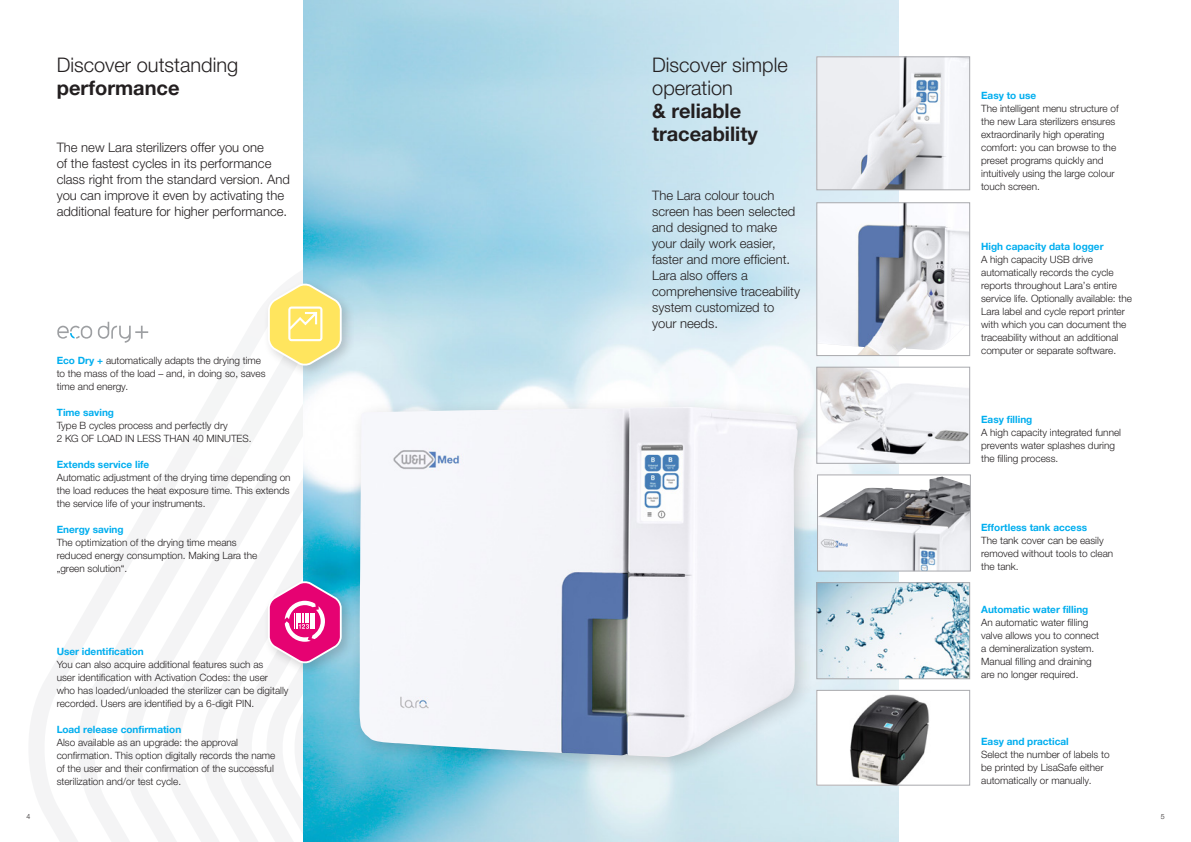
<style>
.page{position:relative;width:1191px;height:842px;background:#fff}
.page>*{position:absolute;margin:0;border:0;box-sizing:border-box;transform-origin:0 0}
.t1{font:20px/23px "Helvetica Neue World 45 Lt";color:#231f20}
.t2{font:700 20px/23px "Helvetica Neue World 75";color:#231f20}
.t3{font:13px/16px "Helvetica Neue World 45 Lt";color:#231f20}
.t4{font:10px/13px "Helvetica Neue World 45 Lt";color:#231f20}
.t5{font:700 10px "Helvetica Neue World 75";color:#00aeef}
.t6{font:7px "Helvetica Neue World 45 Lt";color:#231f20}
.s1{font-family:"Helvetica Neue World 75";font-weight:700;color:#00aeef}
</style>
<div class="page">
<svg style="left:29px;top:321px;width:274px;height:521px"></svg>
<img style="left:303px;top:0;width:596px;height:842px">
<svg style="left:57px;top:326px;width:35px;height:13px"></svg>
<svg style="left:98px;top:322px;width:50px;height:21px"></svg>
<img style="left:819px;top:477px;width:149px;height:92px">
<div style="left:817px;top:475px;width:153px;height:96px;border:1px solid #a8a9ad"></div>
<img style="left:818px;top:369px;width:149px;height:92px">
<div style="left:816px;top:367px;width:153px;height:96px;border:1px solid #a8a9ad"></div>
<img style="left:818px;top:692px;width:111px;height:91px">
<div style="left:816px;top:690px;width:153px;height:95px;border:1px solid #a8a9ad"></div>
<img style="left:818px;top:59px;width:149px;height:129px">
<div style="left:816px;top:57px;width:153px;height:133px;border:1px solid #a8a9ad"></div>
<img style="left:818px;top:584px;width:149px;height:93px">
<div style="left:816px;top:582px;width:153px;height:97px;border:1px solid #a8a9ad"></div>
<img style="left:818px;top:205px;width:149px;height:149px">
<div style="left:816px;top:203px;width:153px;height:153px;border:1px solid #a8a9ad"></div>
<div style="left:348px;top:395px;width:469px;height:382px;background:#231f20;opacity:.2"></div>
<img style="left:359px;top:407px;width:439px;height:350px">
<div style="left:262px;top:576px;width:93px;height:100px;background:#231f20;opacity:.2"></div>
<svg style="left:267px;top:579px;width:75px;height:86px"></svg>
<div style="left:262px;top:278px;width:93px;height:101px;background:#231f20;opacity:.2"></div>
<svg style="left:267px;top:281px;width:76px;height:87px"></svg>
<h1 class="t1" style="left:57px;top:54px;width:183px">Discover outstanding</h1>
<h1 class="t2" style="left:57px;top:77px;width:124px">performance</h1>
<h2 class="t3" style="left:57px;top:139px;width:234px">The new Lara sterilizers offer you one<br>of the fastest cycles in its performance class right from the standard version. And you can improve it even by activating the additional feature for higher performance.</h2>
<p class="t4" style="left:57px;top:354px;width:210px"><span class="s1">Eco Dry +</span> automatically adapts the drying time to the mass of the load – and, in doing so, saves time and energy.</p>
<p class="t5" style="left:57px;top:407px;width:59px">Time saving</p>
<p class="t4" style="left:57px;top:419px;width:196px">Type B cycles process and perfectly dry<br>2 KG OF LOAD IN LESS THAN 40 MINUTES.</p>
<p class="t5" style="left:57px;top:459px;width:94px">Extends service life</p>
<p class="t4" style="left:57px;top:471px;width:235px;text-align:justify">Automatic adjustment of the drying time depending on the load reduces the heat exposure time. This extends the service life of your instruments.</p>
<p class="t5" style="left:57px;top:524px;width:68px">Energy saving</p>
<p class="t4" style="left:57px;top:536px;width:202px">The optimization of the drying time means reduced energy consumption. Making Lara the „green solution“.</p>
<p class="t5" style="left:57px;top:646px;width:89px">User identification</p>
<p class="t4" style="left:57px;top:658px;width:233px">You can also acquire additional features such as<br>user identification with Activation Codes: the user who has loaded/unloaded the sterilizer can be digitally recorded. Users are identified by a 6-digit PIN.</p>
<p class="t5" style="left:57px;top:724px;width:126px">Load release confirmation</p>
<p class="t4" style="left:57px;top:736px;width:220px">Also available as an upgrade: the approval confirmation. This option digitally records the name of the user and their confirmation of the successful sterilization and/or test cycle.</p>
<h1 class="t1" style="left:652px;top:54px;width:137px">Discover simple operation</h1>
<h1 class="t2" style="left:652px;top:100px;width:107px">&amp; reliable traceability</h1>
<h2 class="t3" style="left:652px;top:187px;width:149px">The Lara colour touch screen has been selected and designed to make your daily work easier, faster and more efficient.<br>Lara also offers a comprehensive traceability system customized to your needs.</h2>
<p class="t5" style="left:981px;top:90px;width:56px">Easy to use</p>
<p class="t4" style="left:981px;top:102px;width:139px">The intelligent menu structure of the new Lara sterilizers ensures extraordinarily high operating comfort: you can browse to the preset programs quickly and intuitively using the large colour touch screen.</p>
<p class="t5" style="left:981px;top:241px;width:124px">High capacity data logger</p>
<p class="t4" style="left:981px;top:253px;width:152px">A high capacity USB drive automatically records the cycle reports throughout Lara’s entire service life. Optionally available: the Lara label and cycle report printer with which you can document the traceability without an additional computer or separate software.</p>
<p class="t5" style="left:981px;top:414px;width:53px">Easy filling</p>
<p class="t4" style="left:981px;top:426px;width:141px">A high capacity integrated funnel prevents water splashes during the filling process.</p>
<p class="t5" style="left:981px;top:521px;width:107px">Effortless tank access</p>
<p class="t4" style="left:981px;top:534px;width:134px">The tank cover can be easily removed without tools to clean the tank.</p>
<p class="t5" style="left:981px;top:603px;width:109px">Automatic water filling</p>
<p class="t4" style="left:981px;top:616px;width:120px">An automatic water filling valve allows you to connect a demineralization system.<br>Manual filling and draining are no longer required.</p>
<p class="t5" style="left:981px;top:736px;width:89px">Easy and practical</p>
<p class="t4" style="left:981px;top:748px;width:130px">Select the number of labels to be printed by LisaSafe either automatically or manually.</p>
<p class="t6" style="left:26px;top:812px;width:5px">4</p>
<p class="t6" style="left:1160px;top:812px;width:5px">5</p>
</div>
